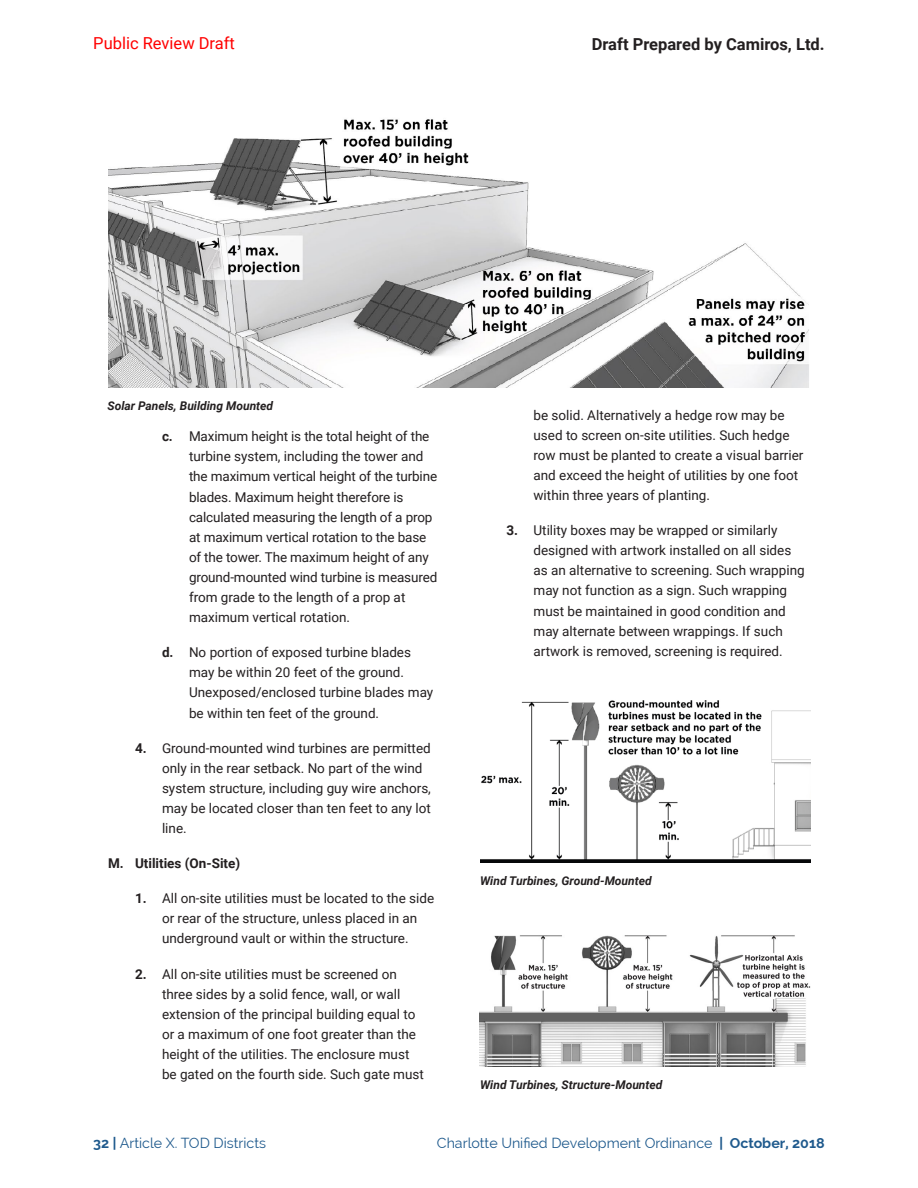
<style>
.page{position:relative;width:918px;height:1188px;background:#fff}
.page>*{position:absolute;margin:0;border:0;box-sizing:border-box;transform-origin:0 0}
.t1{font:700 16.5px "Roboto";color:#231f20}
.t2{font:16.5px "Roboto";color:#f00}
.t3{font:14.25px "Raleway";color:#1f5a8d}
.t4{font:13.5px/20.1px "Roboto";color:#231f20}
.t5{font:700 13.5px "Roboto";color:#231f20}
.t6{font:italic 700 12px "Roboto";color:#231f20}
.s1{font-weight:700}
</style>
<div class="page">
<img style="left:108px;top:119px;width:701px;height:268px">
<img style="left:480px;top:700px;width:330px;height:162px">
<img style="left:480px;top:935px;width:330px;height:131px">
<p class="t2" style="left:93px;top:32px;width:143px">Public Review Draft</p>
<p class="t1" style="left:592px;top:33px;width:234px">Draft Prepared by Camiros, Ltd.</p>
<p class="t6" style="left:108px;top:397px;width:167px">Solar Panels, Building Mounted</p>
<p class="t4" style="left:189px;top:426px;width:250px;text-indent:-27px"><span class="s1">c.</span> Maximum height is the total height of the turbine system, including the tower and the maximum vertical height of the turbine blades. Maximum height therefore is calculated measuring the length of a prop at maximum vertical rotation to the base of the tower. The maximum height of any ground-mounted wind turbine is measured from grade to the length of a prop at maximum vertical rotation.</p>
<p class="t4" style="left:189px;top:642px;width:246px;text-indent:-27px"><span class="s1">d.</span> No portion of exposed turbine blades may be within 20 feet of the ground.<br>Unexposed/enclosed turbine blades may be within ten feet of the ground.</p>
<p class="t4" style="left:162px;top:737px;width:270px;text-indent:-27px"><span class="s1">4.</span> Ground-mounted wind turbines are permitted only in the rear setback. No part of the wind system structure, including guy wire anchors, may be located closer than ten feet to any lot line.</p>
<p class="t5" style="left:108px;top:854px;width:134px">M. Utilities (On-Site)</p>
<p class="t4" style="left:162px;top:888px;width:274px;text-indent:-27px"><span class="s1">1.</span> All on-site utilities must be located to the side or rear of the structure, unless placed in an underground vault or within the structure.</p>
<p class="t4" style="left:162px;top:963px;width:263px;text-indent:-27px"><span class="s1">2.</span> All on-site utilities must be screened on three sides by a solid fence, wall, or wall extension of the principal building equal to or a maximum of one foot greater than the height of the utilities. The enclosure must be gated on the fourth side. Such gate must</p>
<p class="t4" style="left:534px;top:404px;width:272px">be solid. Alternatively a hedge row may be used to screen on-site utilities. Such hedge row must be planted to create a visual barrier and exceed the height of utilities by one foot within three years of planting.</p>
<p class="t4" style="left:534px;top:520px;width:273px;text-indent:-27px"><span class="s1">3.</span> Utility boxes may be wrapped or similarly designed with artwork installed on all sides as an alternative to screening. Such wrapping may not function as a sign. Such wrapping must be maintained in good condition and may alternate between wrappings. If such artwork is removed, screening is required.</p>
<p class="t6" style="left:480px;top:872px;width:173px">Wind Turbines, Ground-Mounted</p>
<p class="t6" style="left:480px;top:1076px;width:184px">Wind Turbines, Structure-Mounted</p>
<p class="t3" style="left:93px;top:1135px;width:174px"><span class="s1">32 |</span> Article X. TOD Districts</p>
<p class="t3" style="left:437px;top:1135px;width:389px">Charlotte Unified Development Ordinance <span class="s1">| October, 2018</span></p>
</div>
